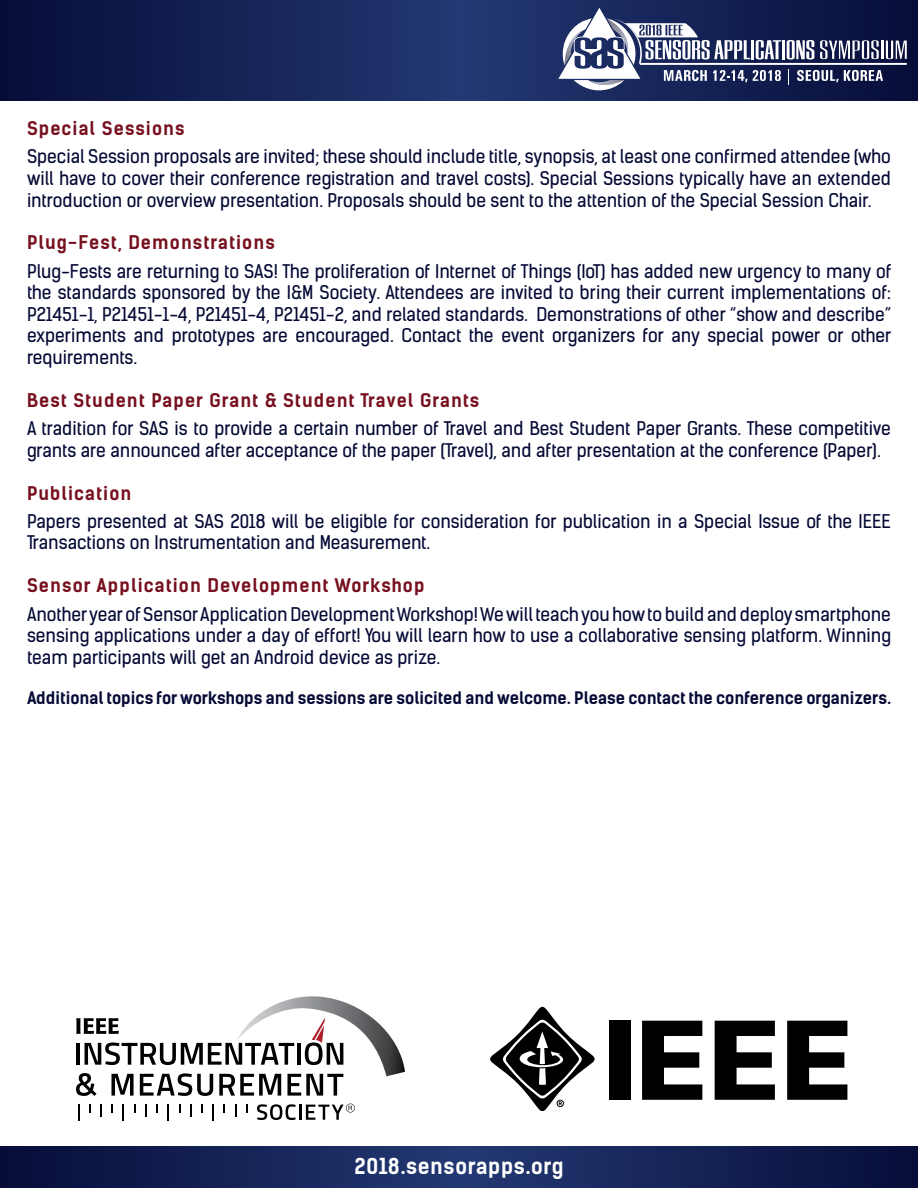
<style>
.page{position:relative;width:918px;height:1188px;background:#fff}
.page>*{position:absolute;margin:0;border:0;box-sizing:border-box;transform-origin:0 0}
.t1{font:700 21px "Kelson Sans";letter-spacing:.03em;color:#fff}
.t2{font:18px/21.6px "Kelson Sans";color:#050a35;text-align:justify}
.t3{font:700 18px "Kelson Sans";letter-spacing:.06em;color:#77101e}
.t4{font:700 16.5px "Kelson Sans";color:#050a35}
</style>
<div class="page">
<svg style="left:0;top:1147px;width:918px;height:41px;background:#142255"></svg>
<svg style="left:0;top:0;width:918px;height:100px;background:#152458"></svg>
<div style="left:609px;top:1021px;width:22px;height:79px;background:#000"></div>
<svg style="left:642px;top:1021px;width:60px;height:79px"></svg>
<svg style="left:715px;top:1021px;width:60px;height:79px"></svg>
<svg style="left:787px;top:1021px;width:60px;height:79px"></svg>
<svg style="left:490px;top:1007px;width:105px;height:104px"></svg>
<svg style="left:257px;top:1104px;width:39px;height:16px"></svg>
<hr style="left:299px;top:1105px;width:3px;height:15px;background:#000">
<svg style="left:76px;top:996px;width:329px;height:100px"></svg>
<svg style="left:78px;top:1104px;width:1px;height:17px"></svg>
<svg style="left:89px;top:1104px;width:2px;height:9px"></svg>
<svg style="left:100px;top:1104px;width:2px;height:13px"></svg>
<svg style="left:111px;top:1104px;width:2px;height:9px"></svg>
<svg style="left:134px;top:1104px;width:2px;height:9px"></svg>
<svg style="left:145px;top:1104px;width:2px;height:13px"></svg>
<svg style="left:156px;top:1104px;width:2px;height:9px"></svg>
<svg style="left:123px;top:1104px;width:1px;height:17px"></svg>
<svg style="left:167px;top:1104px;width:2px;height:17px"></svg>
<svg style="left:190px;top:1104px;width:2px;height:13px"></svg>
<svg style="left:201px;top:1104px;width:2px;height:9px"></svg>
<svg style="left:223px;top:1104px;width:2px;height:9px"></svg>
<svg style="left:235px;top:1104px;width:1px;height:13px"></svg>
<svg style="left:246px;top:1104px;width:2px;height:9px"></svg>
<svg style="left:212px;top:1104px;width:2px;height:17px"></svg>
<svg style="left:306px;top:1104px;width:49px;height:16px"></svg>
<svg style="left:558px;top:8px;width:349px;height:83px"></svg>
<p class="t3" style="left:27px;top:117px;width:159px">Special Sessions</p>
<p class="t2" style="left:27px;top:146px;width:866px">Special Session proposals are invited; these should include title, synopsis, at least one confirmed attendee (who will have to cover their conference registration and travel costs). Special Sessions typically have an extended introduction or overview presentation. Proposals should be sent to the attention of the Special Session Chair.</p>
<p class="t3" style="left:27px;top:232px;width:249px">Plug-Fest, Demonstrations</p>
<p class="t2" style="left:27px;top:260px;width:866px">Plug-Fests are returning to SAS! The proliferation of Internet of Things (IoT) has added new urgency to many of the standards sponsored by the I&amp;M Society. Attendees are invited to bring their current implementations of:<br>P21451-1, P21451-1-4, P21451-4, P21451-2, and related standards. Demonstrations of other “show and describe” experiments and prototypes are encouraged. Contact the event organizers for any special power or other requirements.</p>
<p class="t3" style="left:27px;top:389px;width:454px">Best Student Paper Grant &amp; Student Travel Grants</p>
<p class="t2" style="left:27px;top:418px;width:865px">A tradition for SAS is to provide a certain number of Travel and Best Student Paper Grants. These competitive grants are announced after acceptance of the paper (Travel), and after presentation at the conference (Paper).</p>
<p class="t3" style="left:27px;top:482px;width:106px">Publication</p>
<p class="t2" style="left:27px;top:510px;width:866px">Papers presented at SAS 2018 will be eligible for consideration for publication in a Special Issue of the IEEE<br>Transactions on Instrumentation and Measurement.</p>
<p class="t3" style="left:27px;top:574px;width:399px">Sensor Application Development Workshop</p>
<p class="t2" style="left:27px;top:603px;width:866px">Another year of Sensor Application Development Workshop! We will teach you how to build and deploy smartphone sensing applications under a day of effort! You will learn how to use a collaborative sensing platform. Winning team participants will get an Android device as prize.</p>
<p class="t4" style="left:27px;top:688px;width:866px">Additional topics for workshops and sessions are solicited and welcome. Please contact the conference organizers.</p>
<p class="t1" style="left:355px;top:1154px;width:210px">2018.sensorapps.org</p>
</div>
